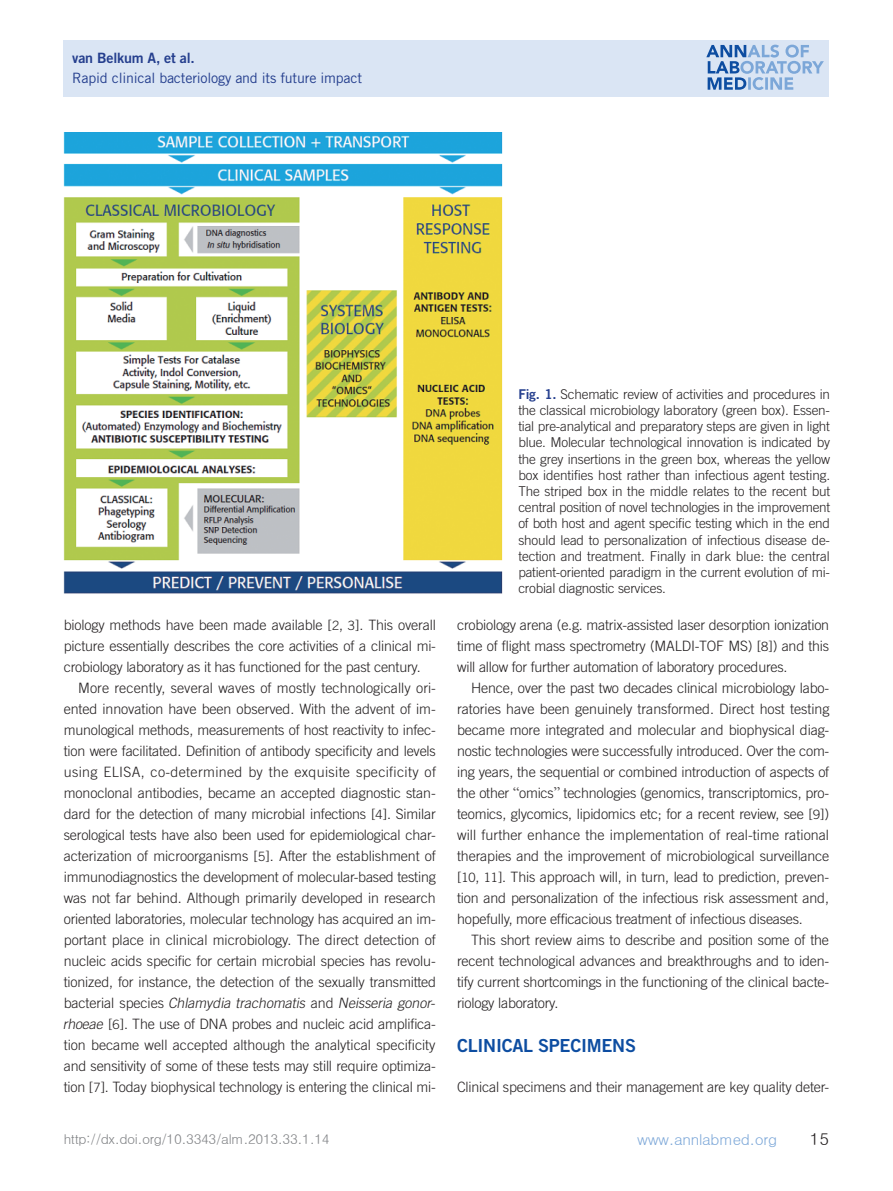
<style>
.page{position:relative;width:893px;height:1191px;background:#fff}
.page>*{position:absolute;margin:0;border:0;box-sizing:border-box;transform-origin:0 0}
.KJLM_대제목{font:18px "Trade Gothic LT Std Bd 2";letter-spacing:-.015em;color:#0d4da1}
.t1{font:16.5px "Dotum";color:#231f20}
.URL{font:15px "Dotum";letter-spacing:-.02em;color:#7ca7d8}
.KJLM_본문{font:300 14.25px/21px "Trade Gothic LT Std";letter-spacing:-.015em;color:#231f20;text-align:justify}
.하시라_제목{font:14.25px "Trade Gothic LT Std";letter-spacing:-.015em;color:#253f8e}
.하시라_이름{font:14.25px "Trade Gothic LT Std Bd 2";letter-spacing:-.015em;color:#253f8e}
.KJLM_표제목_그림설명{font:300 13.5px/16.2px "Trade Gothic LT Std";letter-spacing:-.015em;color:#231f20;text-align:justify}
.t2{font:13.5px "Dotum";letter-spacing:-.03em;color:#808285}
.s1{font-size:12.75px}
.s2{font-style:italic}
.s3{font-family:"Trade Gothic LT Std Bd 2";font-weight:400;color:#253f8e}
.s4{font-family:"Times New Roman";font-weight:400}
</style>
<div class="page">
<div style="left:64px;top:40px;width:765px;height:56px;background:#dae5f4"></div>
<svg style="left:706px;top:45px;width:118px;height:45px"></svg>
<img style="left:64px;top:133px;width:439px;height:461px">
<p class="하시라_이름" style="left:72px;top:49px;width:124px">van Belkum A, et al.</p>
<p class="하시라_제목" style="left:72px;top:69px;width:291px">Rapid clinical bacteriology and its future impact</p>
<p class="KJLM_본문" style="left:64px;top:614px;width:374px">biology methods have been made available [<span class="s1">2</span>, <span class="s1">3</span>]. This overall picture essentially describes the core activities of a clinical mi&shy;crobiology laboratory as it has functioned for the past century.</p>
<p class="KJLM_본문" style="left:63px;top:677px;width:376px;text-align:left;text-indent:15px">More recently, several waves of mostly technologically ori&shy;ented innovation have been observed. With the advent of im&shy;munological methods, measurements of host reactivity to infec&shy;tion were facilitated. Definition of antibody specificity and levels using ELISA, co-determined by the exquisite specificity of monoclonal antibodies, became an accepted diagnostic stan&shy;dard for the detection of many microbial infections [<span class="s1">4</span>]. Similar serological tests have also been used for epidemiological char&shy;acterization of microorganisms [<span class="s1">5</span>]. After the establishment of immunodiagnostics the development of molecular-based testing was not far behind. Although primarily developed in research oriented laboratories, molecular technology has acquired an im&shy;portant place in clinical microbiology. The direct detection of nucleic acids specific for certain microbial species has revolu&shy;tionized, for instance, the detection of the sexually transmitted b a cte r i a l s p e c i e s <span class="s2">Chlamydia trachomatis</span> a n d <span class="s2">Neisseria gonor&shy;rhoeae</span> [<span class="s1">6</span>]. The use of DNA probes and nucleic acid amplifica&shy;tion became well accepted although the analytical specificity and sensitivity of some of these tests may still require optimiza&shy;tion [<span class="s1">7</span>]. Today biophysical technology is entering the clinical mi-</p>
<p class="KJLM_표제목_그림설명" style="left:518px;top:386px;width:313px"><span class="s3">Fig. 1.</span> Schematic review of activities and procedures in the classical microbiology laboratory (green box). Essen&shy;tial pre-analytical and preparatory steps are given in light blue. Molecular technological innovation is indicated by the grey insertions in the green box, whereas the yellow box identifies host rather than infectious agent testing.<br>The striped box in the middle relates to the recent but central position of novel technologies in the improvement of both host and agent specific testing which in the end should lead to personalization of infectious disease de&shy;tection and treatment. Finally in dark blue: the central patient-oriented paradigm in the current evolution of mi&shy;crobial diagnostic services.</p>
<p class="KJLM_본문" style="left:457px;top:614px;width:374px">crobiology arena (e.g. matrix-assisted laser desorption ionization time of flight mass spectrometry (MALDI-TOF MS) [<span class="s1">8</span>]) and this will allow for further automation of laboratory procedures.</p>
<p class="KJLM_본문" style="left:457px;top:677px;width:374px;text-indent:14px">Hence, over the past two decades clinical microbiology labo&shy;ratories have been genuinely transformed. Direct host testing became more integrated and molecular and biophysical diag&shy;nostic technologies were successfully introduced. Over the com&shy;ing years, the sequential or combined introduction of aspects of the other <span class="s4">“</span>omics<span class="s4">”</span> technologies (genomics, transcriptomics, pro&shy;teomics, glycomics, lipidomics etc; for a recent review, see [<span class="s1">9</span>]) will further enhance the implementation of real-time rational therapies and the improvement of microbiological surveillance [<span class="s1">10</span>, <span class="s1">11</span>]. This approach will, in turn, lead to prediction, preven&shy;tion and personalization of the infectious risk assessment and, hopefully, more efficacious treatment of infectious diseases.</p>
<p class="KJLM_본문" style="left:457px;top:929px;width:374px;text-indent:14px">This short review aims to describe and position some of the recent technological advances and breakthroughs and to iden&shy;tify current shortcomings in the functioning of the clinical bacte&shy;riology laboratory.</p>
<p class="KJLM_대제목" style="left:457px;top:1034px;width:180px">CLINICAL SPECIMENS</p>
<p class="KJLM_본문" style="left:457px;top:1076px;width:374px">Clinical specimens and their management are key quality deter-</p>
<p class="t2" style="left:64px;top:1132px;width:267px">http://dx.doi.org/10.3343/alm.2013.33.1.14</p>
<p class="URL" style="left:637px;top:1131px;width:142px">www.annlabmed.org</p>
<p class="t1" style="left:810px;top:1130px;width:21px">15</p>
</div>
